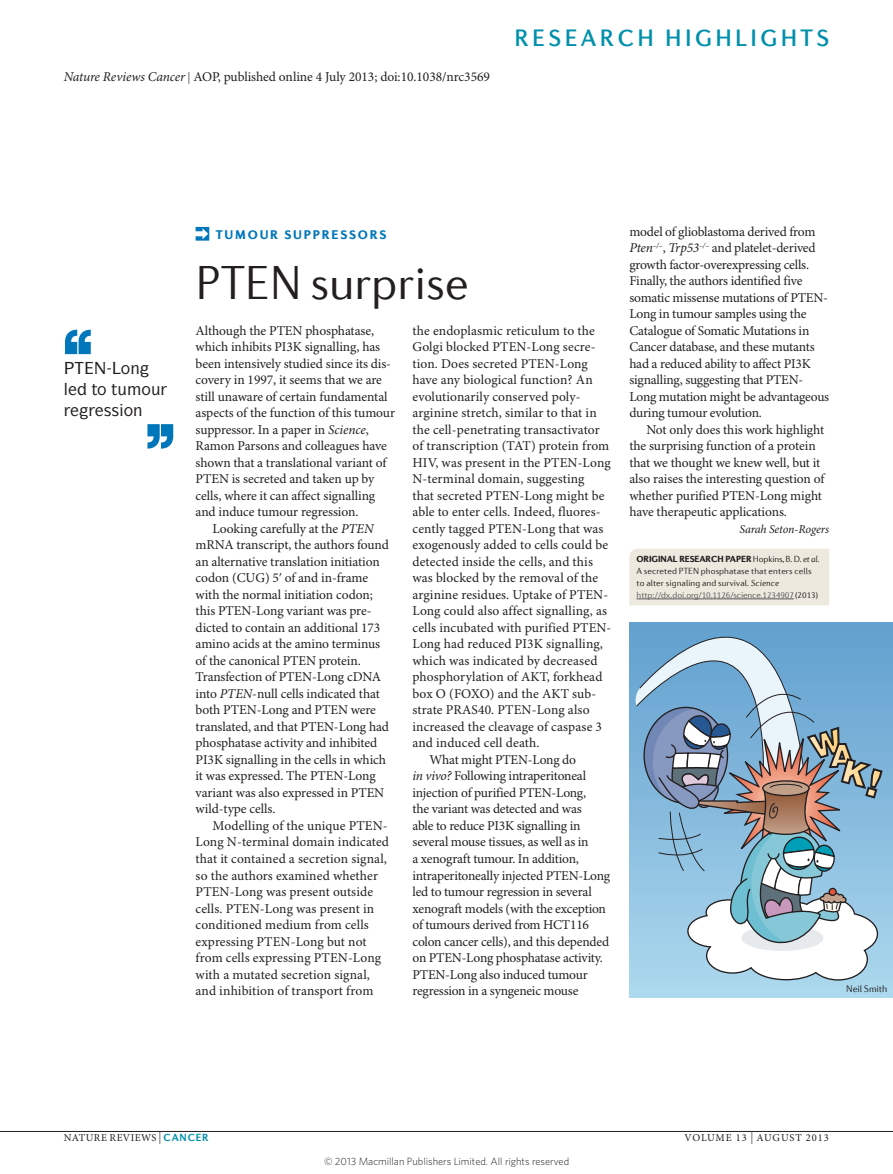
<style>
.page{position:relative;width:893px;height:1174px;background:#fff}
.page>*{position:absolute;margin:0;border:0;box-sizing:border-box;transform-origin:0 0}
.title-large{font:300 48px "Diverda Sans Com";color:#231f20}
.sectionheader{font:500 24px "Diverda Sans Com";letter-spacing:.14em;color:#0090ab}
.pulloutquote{font:500 16.5px "ITC Symbol Std";color:#231f20}
.bodyindent{font:13.5px/16.5px "Minion Pro";letter-spacing:-.005em;color:#231f20}
.bodyfirst{font:13.5px/16.5px "Minion Pro";letter-spacing:-.005em;color:#231f20}
.ministrap{font:900 12.75px "Diverda Sans Com";letter-spacing:.14em;color:#0077ba}
.author{font:italic 12px "Minion Pro";letter-spacing:-.01em;color:#231f20}
.t1{font:300 10.5px "Whitney";color:#231f20}
.t2{font:10.5px "Minion Pro";letter-spacing:.04em;color:#231f20}
.t3{font:10.5px "Minion Pro";letter-spacing:.085em;color:#231f20}
.creditstyle{font:300 9.75px "Diverda Sans Com";letter-spacing:-.005em;color:#231f20}
.webbody{font:300 9px/12px "Diverda Sans Com";letter-spacing:.01em;color:#231f20}
.s1{font-style:italic}
.s2{font-size:12px}
.s3{font-weight:900}
.s4{color:#57585a}
.s5{font-family:"Diverda Sans Com";font-weight:700;color:#0090ab}
</style>
<div class="page">
<svg style="left:147px;top:424px;width:26px;height:24px"></svg>
<svg style="left:65px;top:330px;width:26px;height:24px"></svg>
<svg style="left:629px;top:622px;width:264px;height:375px;background:#97c8e4"></svg>
<svg style="left:633px;top:622px;width:251px;height:359px;background:#94b5cb"></svg>
<hr style="left:0;top:1131px;width:893px;height:1px;background:#231f20">
<svg style="left:196px;top:227px;width:13px;height:14px"></svg>
<div style="left:629px;top:549px;width:200px;height:56px;background:#ede9de"></div>
<hr style="left:637px;top:598px;width:157px;height:1px;background:#57585a">
<p class="bodyindent" style="left:64px;top:69px;width:428px"><span class="s1">Nature Reviews Cancer</span> <span class="s2">|</span> AOP, published online 4 July 2013; doi:10.1038/nrc3569</p>
<p class="sectionheader" style="left:514px;top:24px;width:316px">RESEARCH HIGHLIGHTS</p>
<p class="pulloutquote" style="left:64px;top:378px;width:98px">● ▼□ ▼◆ □◆</p>
<p class="pulloutquote" style="left:104px;top:399px;width:40px">▲▲ □■</p>
<p class="ministrap" style="left:216px;top:227px;width:172px">TUMOUR SUPPRESSORS</p>
<p class="title-large" style="left:196px;top:255px;width:275px">PTEN surprise</p>
<p class="bodyfirst" style="left:196px;top:323px;width:201px">Although the PTEN phosphatase, which inhibits PI3K signalling, has been intensively studied since its dis&shy;covery in 1997, it seems that we are still unaware of certain fundamental aspects of the function of this tumour suppressor. In a paper in <span class="s1">Science</span>, Ramon Parsons and colleagues have shown that a translational variant of PTEN is secreted and taken up by cells, where it can affect signalling and induce tumour regression.</p>
<p class="bodyindent" style="left:196px;top:521px;width:195px;text-indent:17px">Looking carefully at the <span class="s1">PTEN </span>mRNA transcript, the authors found an alternative translation initiation codon (CUG) 5ʹ of and in-frame with the normal initiation codon; this PTEN-Long variant was pre&shy;dicted to contain an additional 173 amino acids at the amino terminus of the canonical PTEN protein.<br>Transfection of PTEN-Long cDNA into <span class="s1">PTEN</span>-null cells indicated that both PTEN-Long and PTEN were translated, and that PTEN-Long had phosphatase activity and inhibited<br>PI3K signalling in the cells in which it was expressed. The PTEN-Long variant was also expressed in PTEN wild-type cells.</p>
<p class="bodyindent" style="left:196px;top:818px;width:195px;text-indent:17px">Modelling of the unique PTEN-<br>Long N-terminal domain indicated that it contained a secretion signal, so the authors examined whether<br>PTEN-Long was present outside cells. PTEN-Long was present in conditioned medium from cells expressing PTEN-Long but not from cells expressing PTEN-Long with a mutated secretion signal, and inhibition of transport from</p>
<p class="bodyindent" style="left:412px;top:323px;width:200px">the endoplasmic reticulum to the Golgi blocked PTEN-Long secre&shy;tion. Does secreted PTEN-Long have any biological function? An evolutionarily conserved poly&shy;arginine stretch, similar to that in the cell-penetrating transactivator of transcription (TAT) protein from HIV, was present in the PTEN-Long N-terminal domain, suggesting<br>that secreted PTEN-Long might be able to enter cells. Indeed, fluores&shy;cently tagged PTEN-Long that was exogenously added to cells could be detected inside the cells, and this was blocked by the removal of the arginine residues. Uptake of PTEN-Long could also affect signalling, as cells incubated with purified PTEN-Long had reduced PI3K signalling, which was indicated by decreased phosphorylation of AKT, forkhead box O (FOXO) and the AKT sub&shy;strate PRAS40. PTEN-Long also increased the cleavage of caspase 3 and induced cell death.</p>
<p class="bodyindent" style="left:412px;top:752px;width:199px;text-indent:17px">What might PTEN-Long do<br><span class="s1">in vivo?</span> Following intraperitoneal injection of purified PTEN-Long,<br>the variant was detected and was<br>able to reduce PI3K signalling in several mouse tissues, as well as in<br>a xenograft tumour. In addition, intraperitoneally injected PTEN-Long led to tumour regression in several xenograft models (with the exception of tumours derived from HCT116 colon cancer cells), and this depended on PTEN-Long phosphatase activity.<br>PTEN-Long also induced tumour regression in a syngeneic mouse</p>
<p class="bodyindent" style="left:629px;top:224px;width:201px">model of glioblastoma derived from <span class="s1">Pten</span><sup>–/–</sup>, <span class="s1">Trp53</span><sup>–/–</sup> and platelet-derived growth factor-overexpressing cells.<br>Finally, the authors identified five somatic missense mutations of PTEN-Long in tumour samples using the Catalogue of Somatic Mutations in Cancer database, and these mutants had a reduced ability to affect PI3K signalling, suggesting that PTEN-Long mutation might be advantageous during tumour evolution.</p>
<p class="bodyindent" style="left:629px;top:422px;width:197px;text-indent:17px">Not only does this work highlight the surprising function of a protein that we thought we knew well, but it also raises the interesting question of whether purified PTEN-Long might have therapeutic applications.</p>
<p class="author" style="left:740px;top:522px;width:91px">Sarah Seton-Rogers</p>
<p class="webbody" style="left:637px;top:553px;width:184px"><span class="s3">ORIGINAL RESEARCH PAPER</span> Hopkins, B. D. <span class="s1">et al.<br></span>A secreted PTEN phosphatase that enters cells to alter signaling and survival. <span class="s1">Science </span><span class="s4">http://dx.doi.org/10.1126/science.1234907</span> (2013)</p>
<p class="creditstyle" style="left:846px;top:983px;width:43px">Neil Smith</p>
<p class="t2" style="left:64px;top:1131px;width:146px">NATURE REVIEWS <span class="s2">|</span> <span class="s5">CANCER</span></p>
<p class="t3" style="left:684px;top:1131px;width:146px">VOLUME 13 <span class="s2">|</span> AUGUST 2013</p>
<p class="t1" style="left:324px;top:1154px;width:247px">© 2013 Macmillan Publishers Limited. All rights reserved</p>
</div>
